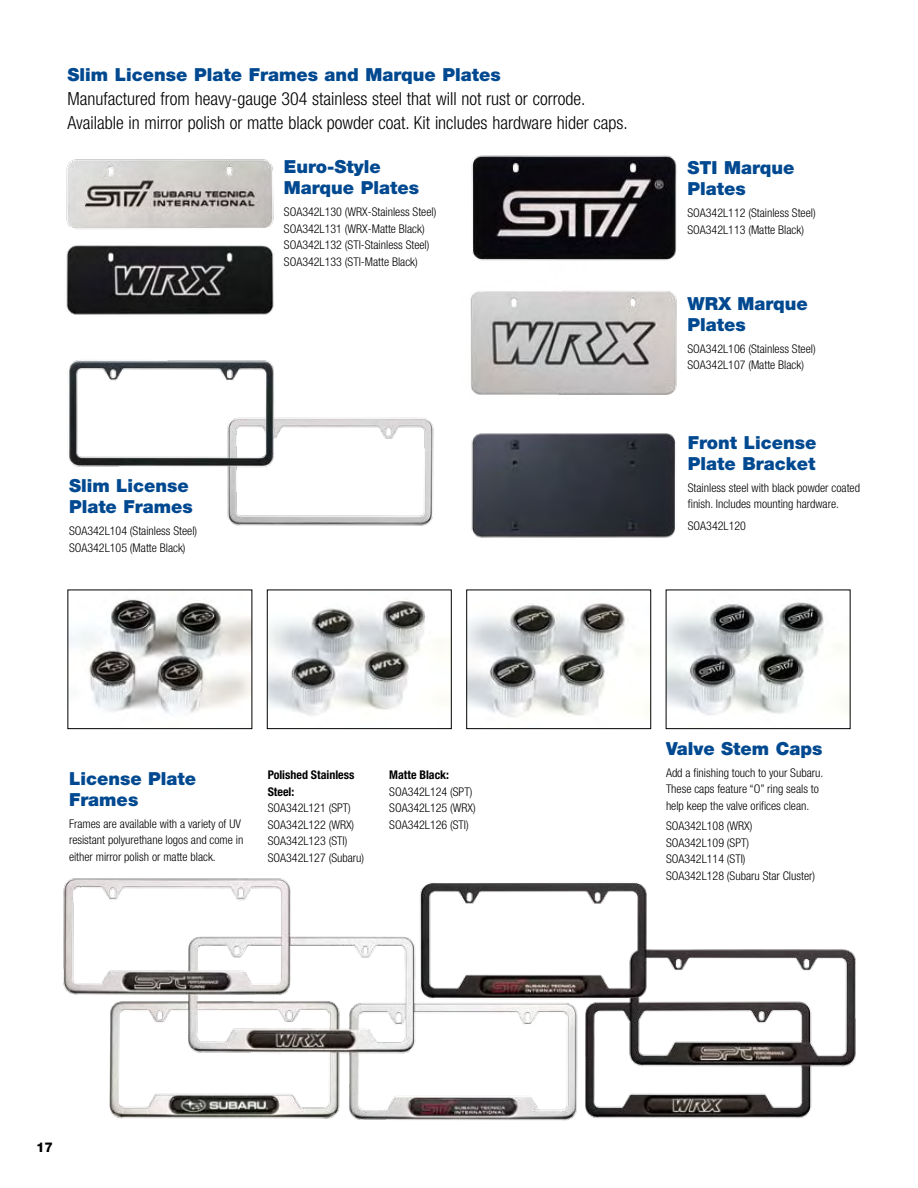
<style>
.page{position:relative;width:918px;height:1188px;background:#fff}
.page>*{position:absolute;margin:0;border:0;box-sizing:border-box;transform-origin:0 0}
.t1{font:900 18px/21px "Helvetica Neue";color:#004990}
.t2{font:300 condensed 18px/24px "Helvetica Neue";color:#000}
.t3{font:800 13.5px "Helvetica Neue";color:#000}
.t4{font:300 condensed 12px/16.5px "Helvetica Neue";color:#000}
.t5{font:700 condensed 12px/16.5px "Helvetica Neue";color:#000}
</style>
<div class="page">
<img style="left:470px;top:290px;width:207px;height:105px">
<img style="left:66px;top:159px;width:208px;height:70px">
<img style="left:66px;top:245px;width:209px;height:70px">
<img style="left:471px;top:155px;width:206px;height:106px">
<img style="left:63px;top:878px;width:793px;height:243px">
<img style="left:471px;top:433px;width:205px;height:105px">
<img style="left:227px;top:417px;width:207px;height:109px">
<img style="left:69px;top:360px;width:222px;height:130px">
<img style="left:269px;top:600px;width:181px;height:116px">
<div style="left:267px;top:590px;width:185px;height:139px;border:1px solid #000"></div>
<img style="left:468px;top:603px;width:181px;height:114px">
<div style="left:466px;top:590px;width:185px;height:139px;border:1px solid #000"></div>
<img style="left:668px;top:602px;width:180px;height:113px">
<img style="left:69px;top:599px;width:181px;height:114px">
<h1 class="t1" style="left:68px;top:64px;width:435px">Slim License Plate Frames and Marque Plates</h1>
<h1 class="t2" style="left:68px;top:87px;width:562px">Manufactured from heavy-gauge 304 stainless steel that will not rust or corrode.<br>Available in mirror polish or matte black powder coat. Kit includes hardware hider caps.</h1>
<h1 class="t1" style="left:284px;top:156px;width:137px">Euro-Style<br>Marque Plates</h1>
<p class="t4" style="left:284px;top:203px;width:154px">SOA342L130 (WRX-Stainless Steel)<br>SOA342L131 (WRX-Matte Black)<br>SOA342L132 (STI-Stainless Steel)<br>SOA342L133 (STI-Matte Black)</p>
<h1 class="t1" style="left:69px;top:475px;width:125px">Slim License<br>Plate Frames</h1>
<p class="t4" style="left:69px;top:523px;width:130px">SOA342L104 (Stainless Steel)<br>SOA342L105 (Matte Black)</p>
<h1 class="t1" style="left:687px;top:157px;width:108px">STI Marque<br>Plates</h1>
<p class="t4" style="left:687px;top:205px;width:130px">SOA342L112 (Stainless Steel)<br>SOA342L113 (Matte Black)</p>
<h1 class="t1" style="left:687px;top:293px;width:122px">WRX Marque<br>Plates</h1>
<p class="t4" style="left:687px;top:340px;width:130px">SOA342L106 (Stainless Steel)<br>SOA342L107 (Matte Black)</p>
<h1 class="t1" style="left:688px;top:432px;width:130px">Front License<br>Plate Bracket</h1>
<p class="t4" style="left:688px;top:479px;width:174px">Stainless steel with black powder coated finish. Includes mounting hardware.</p>
<p class="t4" style="left:688px;top:518px;width:60px">SOA342L120</p>
<h1 class="t1" style="left:69px;top:768px;width:129px">License Plate<br>Frames</h1>
<p class="t4" style="left:69px;top:815px;width:176px">Frames are available with a variety of UV resistant polyurethane logos and come in either mirror polish or matte black.</p>
<p class="t5" style="left:268px;top:767px;width:88px">Polished Stainless<br>Steel:</p>
<p class="t4" style="left:268px;top:800px;width:98px">SOA342L121 (SPT)<br>SOA342L122 (WRX)<br>SOA342L123 (STI)<br>SOA342L127 (Subaru)</p>
<p class="t5" style="left:389px;top:767px;width:61px">Matte Black:</p>
<p class="t4" style="left:389px;top:783px;width:88px">SOA342L124 (SPT)<br>SOA342L125 (WRX)<br>SOA342L126 (STI)</p>
<h1 class="t1" style="left:666px;top:738px;width:158px">Valve Stem Caps</h1>
<p class="t4" style="left:666px;top:764px;width:159px">Add a finishing touch to your Subaru.<br>These caps feature “O” ring seals to help keep the valve orifices clean.</p>
<p class="t4" style="left:666px;top:817px;width:151px">SOA342L108 (WRX)<br>SOA342L109 (SPT)<br>SOA342L114 (STI)<br>SOA342L128 (Subaru Star Cluster)</p>
<p class="t3" style="left:36px;top:1140px;width:19px">17</p>
</div>
